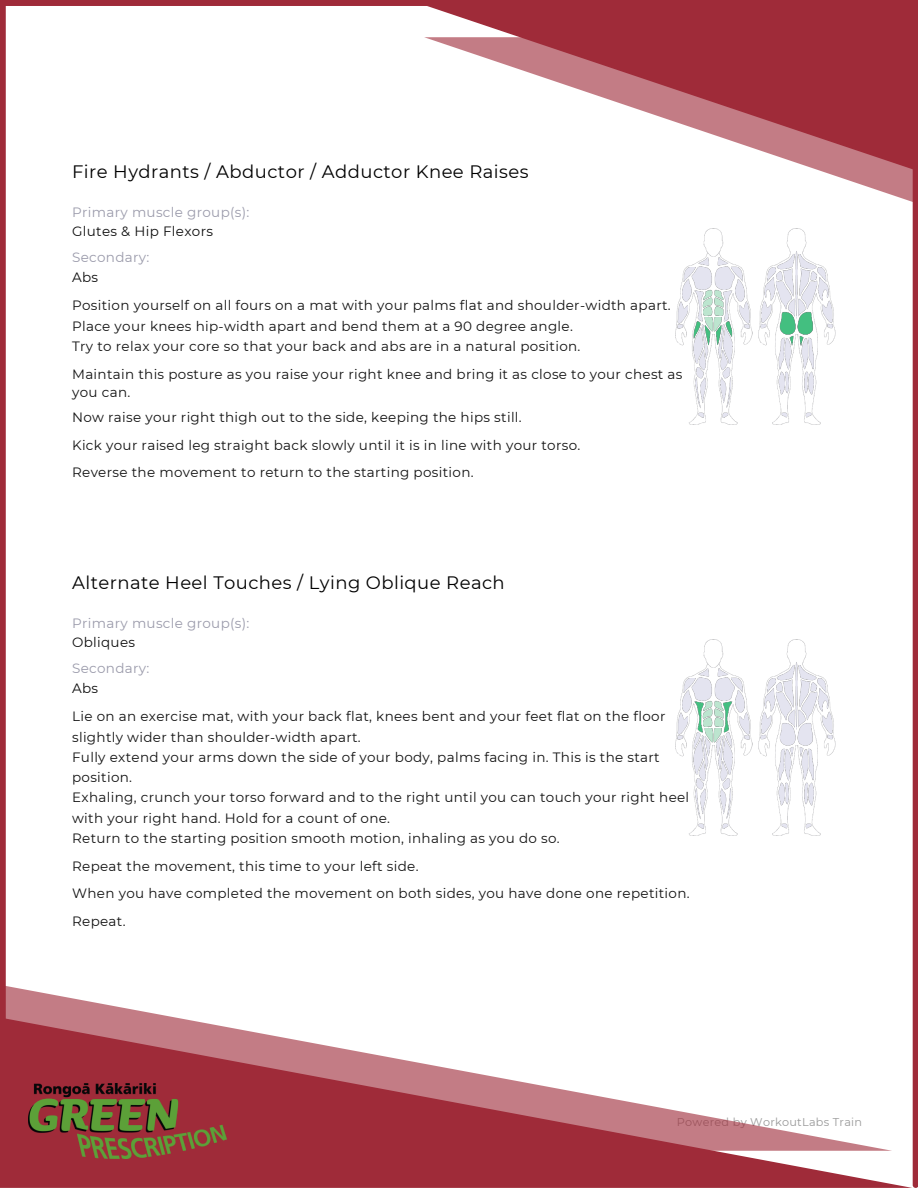
<style>
.page{position:relative;width:918px;height:1188px;background:#fff}
.page>*{position:absolute;margin:0;border:0;box-sizing:border-box;transform-origin:0 0}
.t1{font:18px "Montserrat";letter-spacing:.025em;color:#000}
.t2{font:13.5px "Montserrat";letter-spacing:.025em;color:#121212}
.t3{font:13.5px "Montserrat";letter-spacing:.025em;color:#9b9bab}
.t4{font:13.5px "Montserrat";letter-spacing:.025em;color:#0e0e0e}
.t5{font:11.25px "Montserrat";letter-spacing:.025em;color:#999}
</style>
<div class="page">
<img style="left:676px;top:229px;width:159px;height:195px">
<img style="left:676px;top:640px;width:159px;height:195px">
<svg style="left:6px;top:986px;width:166px;height:31px"></svg>
<svg style="left:0;top:1017px;width:912px;height:171px"></svg>
<svg style="left:821px;top:171px;width:92px;height:33px"></svg>
<svg style="left:424px;top:6px;width:494px;height:165px"></svg>
<img style="left:28px;top:1084px;width:198px;height:75px">
<div style="left:0;top:3px;width:6px;height:1039px;background:#9f2b39"></div>
<div style="left:913px;top:146px;width:5px;height:1039px;background:#9f2b39"></div>
<div style="left:0;top:0;width:918px;height:6px;background:#9f2b39"></div>
<p class="t1" style="left:72px;top:161px;width:458px">Fire Hydrants / Abductor / Adductor Knee Raises</p>
<p class="t3" style="left:72px;top:204px;width:179px">Primary muscle group(s):</p>
<p class="t4" style="left:72px;top:223px;width:142px">Glutes &amp; Hip Flexors</p>
<p class="t3" style="left:72px;top:249px;width:79px">Secondary:</p>
<p class="t4" style="left:72px;top:269px;width:28px">Abs</p>
<p class="t2" style="left:72px;top:297px;width:600px">Position yourself on all fours on a mat with your palms flat and shoulder-width apart.</p>
<p class="t2" style="left:72px;top:317px;width:502px">Place your knees hip-width apart and bend them at a 90 degree angle.</p>
<p class="t2" style="left:72px;top:338px;width:510px">Try to relax your core so that your back and abs are in a natural position.</p>
<p class="t2" style="left:72px;top:366px;width:612px">Maintain this posture as you raise your right knee and bring it as close to your chest as</p>
<p class="t2" style="left:72px;top:384px;width:60px">you can.</p>
<p class="t2" style="left:72px;top:409px;width:451px">Now raise your right thigh out to the side, keeping the hips still.</p>
<p class="t2" style="left:72px;top:437px;width:510px">Kick your raised leg straight back slowly until it is in line with your torso.</p>
<p class="t2" style="left:72px;top:464px;width:403px">Reverse the movement to return to the starting position.</p>
<p class="t1" style="left:72px;top:572px;width:434px">Alternate Heel Touches / Lying Oblique Reach</p>
<p class="t3" style="left:72px;top:615px;width:179px">Primary muscle group(s):</p>
<p class="t4" style="left:72px;top:634px;width:65px">Obliques</p>
<p class="t3" style="left:72px;top:660px;width:79px">Secondary:</p>
<p class="t4" style="left:72px;top:680px;width:28px">Abs</p>
<p class="t2" style="left:72px;top:708px;width:595px">Lie on an exercise mat, with your back flat, knees bent and your feet flat on the floor</p>
<p class="t2" style="left:72px;top:729px;width:290px">slightly wider than shoulder-width apart.</p>
<p class="t2" style="left:72px;top:749px;width:589px">Fully extend your arms down the side of your body, palms facing in. This is the start</p>
<p class="t2" style="left:72px;top:769px;width:62px">position.</p>
<p class="t2" style="left:72px;top:789px;width:619px">Exhaling, crunch your torso forward and to the right until you can touch your right heel</p>
<p class="t2" style="left:72px;top:810px;width:320px">with your right hand. Hold for a count of one.</p>
<p class="t2" style="left:72px;top:830px;width:489px">Return to the starting position smooth motion, inhaling as you do so.</p>
<p class="t2" style="left:72px;top:858px;width:348px">Repeat the movement, this time to your left side.</p>
<p class="t2" style="left:72px;top:885px;width:619px">When you have completed the movement on both sides, you have done one repetition.</p>
<p class="t2" style="left:72px;top:913px;width:55px">Repeat.</p>
<p class="t5" style="left:677px;top:1115px;width:187px">Powered by WorkoutLabs Train</p>
</div>
